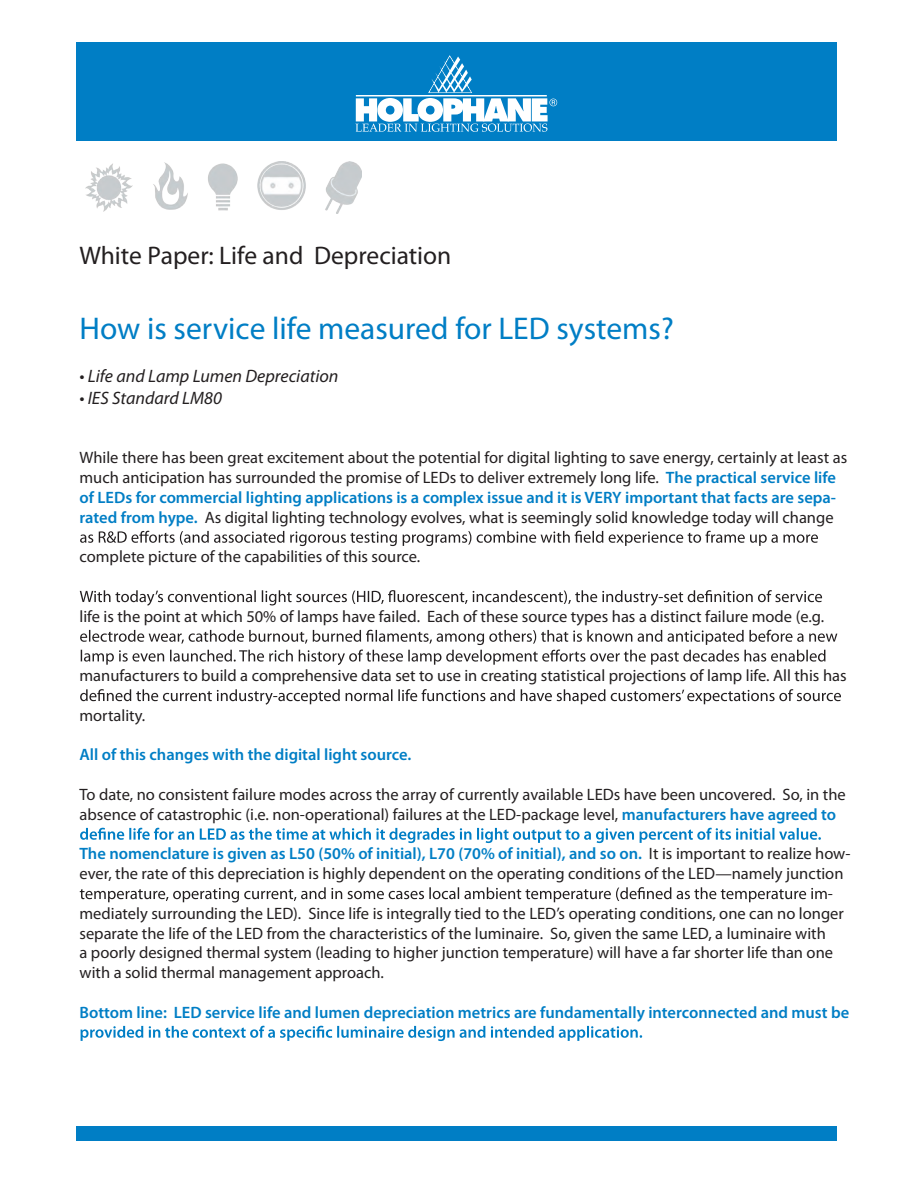
<style>
.page{position:relative;width:918px;height:1188px;background:#fff}
.page>*{position:absolute;margin:0;border:0;box-sizing:border-box;transform-origin:0 0}
.t1{font:300 31.5px "Myriad Pro";color:#007ec5}
.t2{font:900 25.5px "Myriad Pro";color:#231f20}
.t3{font:italic 18px "Myriad Pro";color:#231f20}
.t4{font:16.5px/19.8px "Myriad Pro";color:#231f20}
.t5{font:600 16.5px "Myriad Pro";color:#007ec5}
.s1{font-weight:600;color:#007ec5}
.s2{font-weight:400;color:#231f20}
</style>
<div class="page">
<svg style="left:80px;top:531px;width:738px;height:15px"></svg>
<svg style="left:80px;top:590px;width:742px;height:16px"></svg>
<svg style="left:80px;top:630px;width:757px;height:35px"></svg>
<svg style="left:80px;top:689px;width:761px;height:16px"></svg>
<svg style="left:80px;top:828px;width:741px;height:15px"></svg>
<svg style="left:80px;top:887px;width:747px;height:15px"></svg>
<svg style="left:81px;top:1026px;width:561px;height:15px"></svg>
<div style="left:76px;top:42px;width:761px;height:99px;background:#007ec5"></div>
<div style="left:76px;top:1126px;width:761px;height:15px;background:#007ec5"></div>
<svg style="left:355px;top:55px;width:202px;height:77px"></svg>
<img style="left:85px;top:161px;width:277px;height:53px">
<h2 class="t2" style="left:79px;top:239px;width:373px">White Paper: Life and Depreciation</h2>
<h1 class="t1" style="left:79px;top:309px;width:596px">How is service life measured for LED systems?</h1>
<p class="t3" style="left:79px;top:365px;width:261px">• Life and Lamp Lumen Depreciation</p>
<p class="t3" style="left:79px;top:387px;width:144px">• IES Standard LM80</p>
<p class="t4" style="left:79px;top:448px;width:769px">While there has been great excitement about the potential for digital lighting to save energy, certainly at least as much anticipation has surrounded the promise of LEDs to deliver extremely long life. <span class="s1">The practical service life of LEDs for commercial lighting applications is a complex issue and it is VERY important that facts are sepa&shy;rated from hype.</span> As digital lighting technology evolves, what is seemingly solid knowledge today will change</p>
<p class="t4" style="left:79px;top:547px;width:342px">complete picture of the capabilities of this source.</p>
<p class="t4" style="left:79px;top:606px;width:746px">life is the point at which 50% of lamps have failed. Each of these source types has a distinct failure mode (e.g.</p>
<p class="t4" style="left:79px;top:666px;width:769px">manufacturers to build a comprehensive data set to use in creating statistical projections of lamp life. All this has</p>
<p class="t4" style="left:79px;top:705px;width:67px">mortality.</p>
<p class="t5" style="left:79px;top:744px;width:333px">All of this changes with the digital light source.</p>
<p class="t4" style="left:80px;top:784px;width:768px">To date, no consistent failure modes across the array of currently available LEDs have been uncovered. So, in the absence of catastrophic (i.e. non-operational) failures at the LED-package level, <span class="s1">manufacturers have agreed to</span></p>
<p class="t5" style="left:79px;top:843px;width:772px">The nomenclature is given as L50 (50% of initial), L70 (70% of initial), and so on. <span class="s2">It is important to realize how-</span></p>
<p class="t4" style="left:79px;top:864px;width:766px">ever, the rate of this depreciation is highly dependent on the operating conditions of the LED—namely junction</p>
<p class="t4" style="left:828px;top:883px;width:7px">-</p>
<p class="t4" style="left:79px;top:903px;width:766px">mediately surrounding the LED). Since life is integrally tied to the LED’s operating conditions, one can no longer</p>
<p class="t4" style="left:80px;top:923px;width:748px">separate the life of the LED from the characteristics of the luminaire. So, given the same LED, a luminaire with</p>
<p class="t4" style="left:80px;top:943px;width:755px">a poorly designed thermal system (leading to higher junction temperature) will have a far shorter life than one</p>
<p class="t4" style="left:80px;top:963px;width:306px">with a solid thermal management approach.</p>
<p class="t5" style="left:80px;top:1002px;width:771px">Bottom line: LED service life and lumen depreciation metrics are fundamentally interconnected and must be</p>
</div>
